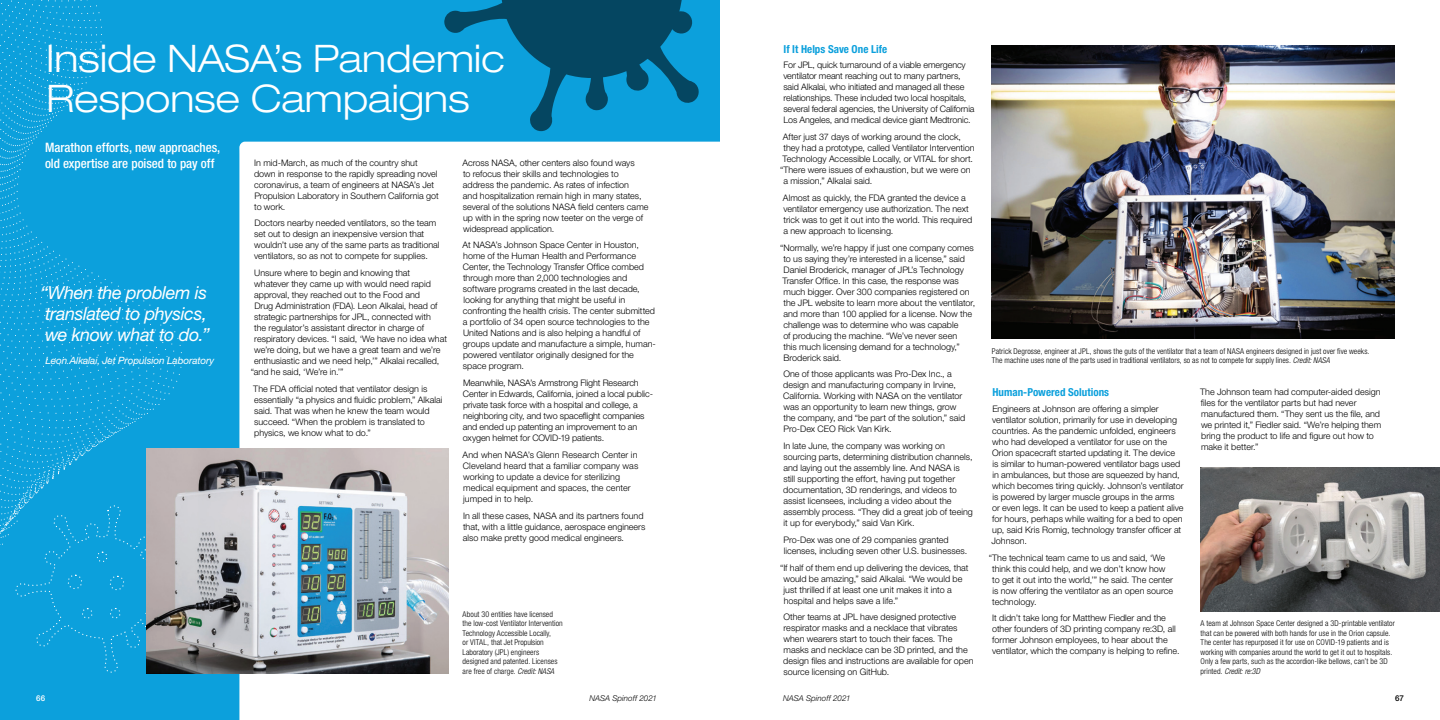
<style>
.page{position:relative;width:1440px;height:720px;background:#fff}
.page>*{position:absolute;margin:0;border:0;box-sizing:border-box;transform-origin:0 0}
.Headline{font:300 expanded 38px/40px "Helvetica Neue LT Std";color:#fff}
.t1{font:italic 18px/21px "Helvetica Neue LT Std";letter-spacing:-.02em;color:#fff}
.Short_story_subhead{font:500 condensed 13px/16px "Helvetica Neue LT Std";letter-spacing:-.005em;color:#fff}
.Blue_299_Subhead{font:700 condensed 11px "Helvetica Neue LT Std";color:#0ca0dc}
.Quote_attribute{font:italic 10px "Helvetica Neue LT Std";letter-spacing:-.01em;color:#fff}
.Body_text_2{font:300 9px/11px "Helvetica Neue LT Std";color:#000}
.Captions{font:300 condensed 8px/9.5px "Helvetica Neue LT Std";letter-spacing:.01em;color:#000}
.t2{font:italic 300 8px "Helvetica Neue LT Std";letter-spacing:.01em;color:#000}
.t3{font:500 8px "Helvetica Neue LT Std";color:#fff}
.t4{font:500 8px "Helvetica Neue LT Std";color:#000}
.s1{font-style:italic}
</style>
<div class="page">
<svg style="left:0;top:0;width:720px;height:720px"></svg>
<div style="left:0;top:0;width:185px;height:673px;background:#0ca0dc"></div>
<svg style="left:444px;top:0;width:276px;height:133px;background:#097cab"></svg>
<img style="left:147px;top:448px;width:301px;height:226px">
<img style="left:992px;top:45px;width:403px;height:294px">
<img style="left:1201px;top:468px;width:239px;height:143px">
<p class="Headline" style="left:46px;top:38px;width:460px">Inside NASA’s Pandemic<br>Response Campaigns</p>
<p class="Short_story_subhead" style="left:45px;top:139px;width:177px">Marathon efforts, new approaches, old expertise are poised to pay off</p>
<p class="Blue_299_Subhead" style="left:784px;top:42px;width:105px">If It Helps Save One Life</p>
<p class="Body_text_2" style="left:783px;top:59px;width:193px">For JPL, quick turnaround of a viable emergency ventilator meant reaching out to many partners, said Alkalai, who initiated and managed all these relationships. These included two local hospitals, several federal agencies, the University of California Los Angeles, and medical device giant Medtronic.</p>
<p class="Body_text_2" style="left:783px;top:131px;width:180px">After just 37 days of working around the clock,</p>
<p class="Body_text_2" style="left:783px;top:142px;width:193px">they had a prototype, called Ventilator Intervention</p>
<p class="Body_text_2" style="left:782px;top:153px;width:192px">Technology Accessible Locally, or VITAL for short.</p>
<p class="Body_text_2" style="left:780px;top:164px;width:192px">“There were issues of exhaustion, but we were on</p>
<p class="Body_text_2" style="left:783px;top:175px;width:90px">a mission,” Alkalai said.</p>
<p class="Body_text_2" style="left:783px;top:192px;width:191px">Almost as quickly, the FDA granted the device a ventilator emergency use authorization. The next trick was to get it out into the world. This required a new approach to licensing.</p>
<p class="Body_text_2" style="left:780px;top:242px;width:197px">“Normally, we’re happy if just one company comes to us saying they’re interested in a license,” said Daniel Broderick, manager of JPL’s Technology Transfer Office. In this case, the response was much bigger. Over 300 companies registered on the JPL website to learn more about the ventilator, and more than 100 applied for a license. Now the challenge was to determine who was capable<br>of producing the machine. “We’ve never seen<br>this much licensing demand for a technology,” Broderick said.</p>
<p class="Body_text_2" style="left:783px;top:368px;width:184px">One of those applicants was Pro-Dex Inc., a design and manufacturing company in Irvine, California. Working with NASA on the ventilator was an opportunity to learn new things, grow the company, and “be part of the solution,” said Pro-Dex CEO Rick Van Kirk.</p>
<p class="Body_text_2" style="left:783px;top:440px;width:191px">In late June, the company was working on sourcing parts, determining distribution channels, and laying out the assembly line. And NASA is still supporting the effort, having put together documentation, 3D renderings, and videos to assist licensees, including a video about the assembly process. “They did a great job of teeing it up for everybody,” said Van Kirk.</p>
<p class="Body_text_2" style="left:784px;top:534px;width:185px">Pro-Dex was one of 29 companies granted licenses, including seven other U.S. businesses.</p>
<p class="Body_text_2" style="left:783px;top:562px;width:187px;text-indent:-3px">“If half of them end up delivering the devices, that would be amazing,” said Alkalai. “We would be just thrilled if at least one unit makes it into a hospital and helps save a life.”</p>
<p class="Body_text_2" style="left:783px;top:611px;width:192px">Other teams at JPL have designed protective respirator masks and a necklace that vibrates when wearers start to touch their faces. The masks and necklace can be 3D printed, and the design files and instructions are available for open source licensing on GitHub.</p>
<p class="Body_text_2" style="left:463px;top:157px;width:187px">Across NASA, other centers also found ways<br>to refocus their skills and technologies to address the pandemic. As rates of infection<br>and hospitalization remain high in many states, several of the solutions NASA field centers came up with in the spring now teeter on the verge of widespread application.</p>
<p class="Body_text_2" style="left:463px;top:239px;width:195px">At NASA’s Johnson Space Center in Houston, home of the Human Health and Performance Center, the Technology Transfer Office combed through more than 2,000 technologies and software programs created in the last decade, looking for anything that might be useful in confronting the health crisis. The center submitted a portfolio of 34 open source technologies to the United Nations and is also helping a handful of groups update and manufacture a simple, human&shy;powered ventilator originally designed for the space program.</p>
<p class="Body_text_2" style="left:463px;top:377px;width:192px">Meanwhile, NASA’s Armstrong Flight Research Center in Edwards, California, joined a local public&shy;private task force with a hospital and college, a neighboring city, and two spaceflight companies and ended up patenting an improvement to an oxygen helmet for COVID-19 patients.</p>
<p class="Body_text_2" style="left:463px;top:449px;width:177px">And when NASA’s Glenn Research Center in Cleveland heard that a familiar company was working to update a device for sterilizing medical equipment and spaces, the center jumped in to help.</p>
<p class="Body_text_2" style="left:463px;top:510px;width:184px">In all these cases, NASA and its partners found that, with a little guidance, aerospace engineers also make pretty good medical engineers.</p>
<p class="Body_text_2" style="left:254px;top:157px;width:186px">In mid-March, as much of the country shut down in response to the rapidly spreading novel coronavirus, a team of engineers at NASA’s Jet Propulsion Laboratory in Southern California got to work.</p>
<p class="Body_text_2" style="left:254px;top:217px;width:187px">Doctors nearby needed ventilators, so the team set out to design an inexpensive version that wouldn’t use any of the same parts as traditional ventilators, so as not to compete for supplies.</p>
<p class="Body_text_2" style="left:254px;top:267px;width:194px">Unsure where to begin and knowing that<br>whatever they came up with would need rapid approval, they reached out to the Food and<br>Drug Administration (FDA). Leon Alkalai, head of strategic partnerships for JPL, connected with<br>the regulator’s assistant director in charge of respiratory devices. “I said, ‘We have no idea what we’re doing, but we have a great team and we’re enthusiastic and we need help,’” Alkalai recalled,</p>
<p class="Body_text_2" style="left:251px;top:366px;width:94px">“and he said, ‘We’re in.’”</p>
<p class="Body_text_2" style="left:253px;top:383px;width:191px">The FDA official noted that ventilator design is essentially “a physics and fluidic problem,” Alkalai said. That was when he knew the team would succeed. “When the problem is translated to physics, we know what to do.”</p>
<p class="t1" style="left:40px;top:282px;width:171px">“When the problem is translated to physics, we know what to do.”</p>
<p class="Quote_attribute" style="left:45px;top:354px;width:170px">Leon Alkalai, Jet Propulsion Laboratory</p>
<p class="Captions" style="left:992px;top:346px;width:379px">Patrick Degrosse, engineer at JPL, shows the guts of the ventilator that a team of NASA engineers designed in just over five weeks.<br>The machine uses none of the parts used in traditional ventilators, so as not to compete for supply lines. <span class="s1">Credit: NASA</span></p>
<p class="Blue_299_Subhead" style="left:992px;top:386px;width:118px">Human-Powered Solutions</p>
<p class="Body_text_2" style="left:991px;top:403px;width:194px">Engineers at Johnson are offering a simpler ventilator solution, primarily for use in developing countries. As the pandemic unfolded, engineers who had developed a ventilator for use on the Orion spacecraft started updating it. The device<br>is similar to human-powered ventilator bags used in ambulances, but those are squeezed by hand, which becomes tiring quickly. Johnson’s ventilator is powered by larger muscle groups in the arms or even legs. It can be used to keep a patient alive for hours, perhaps while waiting for a bed to open up, said Kris Romig, technology transfer officer at Johnson.</p>
<p class="Body_text_2" style="left:992px;top:552px;width:182px;text-indent:-3px">“The technical team came to us and said, ‘We think this could help, and we don’t know how to get it out into the world,’” he said. The center is now offering the ventilator as an open source technology.</p>
<p class="Body_text_2" style="left:992px;top:612px;width:189px">It didn’t take long for Matthew Fiedler and the other founders of 3D printing company re:3D, all former Johnson employees, to hear about the ventilator, which the company is helping to refine.</p>
<p class="Body_text_2" style="left:1200px;top:386px;width:183px">The Johnson team had computer-aided design files for the ventilator parts but had never manufactured them. “They sent us the file, and we printed it,” Fiedler said. “We’re helping them bring the product to life and figure out how to make it better.”</p>
<p class="Captions" style="left:463px;top:609px;width:102px">About 30 entities have licensed the low-cost Ventilator Intervention<br>Technology Accessible Locally,<br>or VITAL, that Jet Propulsion<br>Laboratory (JPL) engineers designed and patented. Licenses are free of charge. <span class="s1">Credit: NASA</span></p>
<p class="Captions" style="left:1201px;top:619px;width:196px">A team at Johnson Space Center designed a 3D-printable ventilator that can be powered with both hands for use in the Orion capsule.<br>The center has repurposed it for use on COVID-19 patients and is working with companies around the world to get it out to hospitals.<br>Only a few parts, such as the accordion-like bellows, can’t be 3D printed. <span class="s1">Credit: re:3D</span></p>
<p class="t3" style="left:36px;top:693px;width:11px">66</p>
<p class="t2" style="left:589px;top:694px;width:69px">NASA Spinoff 2021</p>
<p class="t2" style="left:783px;top:694px;width:69px">NASA Spinoff 2021</p>
<p class="t4" style="left:1395px;top:693px;width:10px">67</p>
</div>
